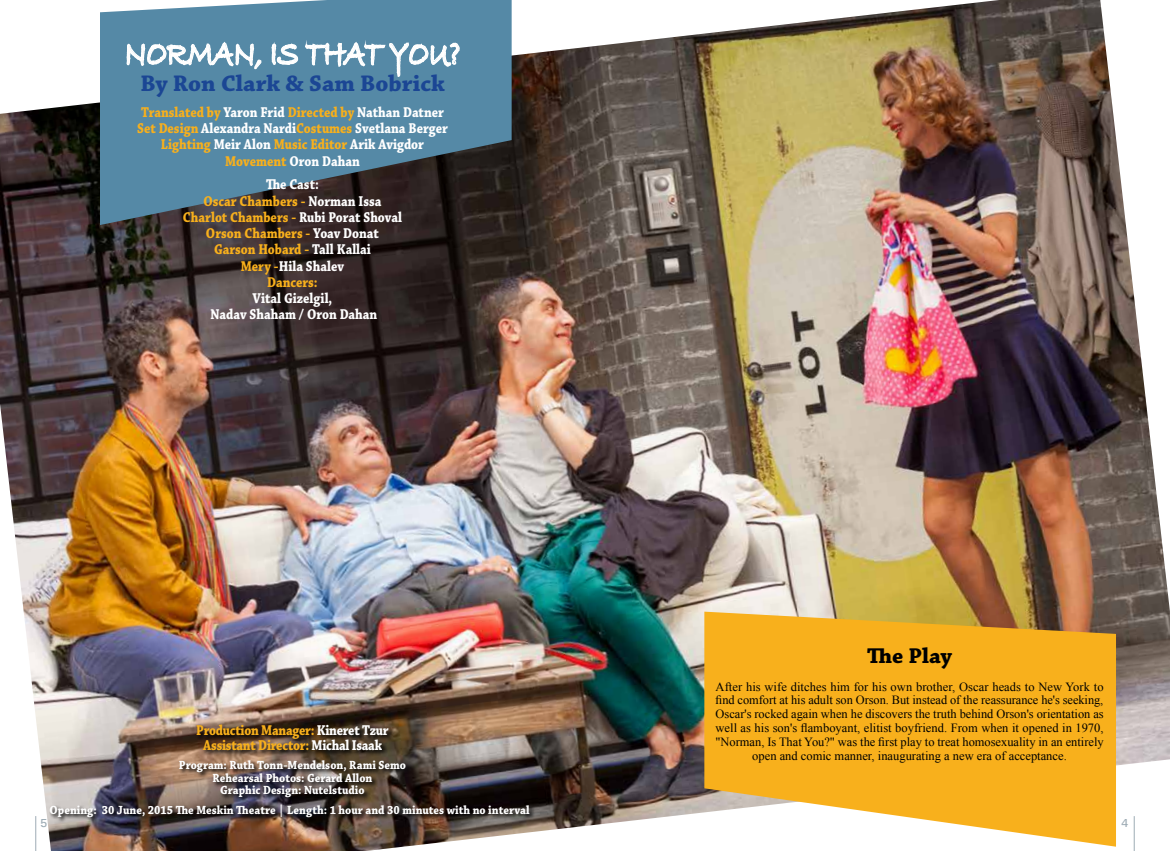
<style>
.page{position:relative;width:1170px;height:851px;background:#fff}
.page>*{position:absolute;margin:0;border:0;box-sizing:border-box;transform-origin:0 0}
.t1{font:700 37.5px "Bradley Hand ITCTT";color:#fff;scale:.75 1}
.t2{font:700 23.75px "Chaparral Pro";color:#1b4694}
.t3{font:700 22.5px "Chaparral Pro";color:#000}
.t4{font:700 15px/16.2px "Chaparral Pro";color:#fff;text-align:center;scale:.85 1}
.t5{font:700 15px/16.2px "Chaparral Pro";color:#f8b01c;text-align:center;scale:.85 1}
.t6{font:700 15px/15px "Chaparral Pro";letter-spacing:-.02em;color:#f8b01c;text-align:center;scale:.85 1}
.t7{font:500 13.75px "Narkiss New MF";color:#9eacb5}
.t8{font:12.5px/13.8px "Times New Roman";color:#000;text-align:center}
.t9{font:700 12.5px/12.5px "Chaparral Pro";color:#fff;text-align:center;scale:.9 1}
.s1{color:#f8b01c}
.s2{color:#fff}
</style>
<div class="page">
<img style="left:0;top:0;width:1169px;height:850px">
<svg style="left:704px;top:611px;width:411px;height:235px;background:#f3b639"></svg>
<svg style="left:100px;top:0;width:411px;height:225px;background:#4e7186"></svg>
<hr style="left:35px;top:816px;width:1px;height:34px;background:#9eacb5">
<hr style="left:1133px;top:816px;width:1px;height:34px;background:#9eacb5">
<img style="left:49px;top:803px;width:486px;height:20px">
<img style="left:178px;top:759px;width:234px;height:44px">
<svg style="left:126px;top:29px;width:136px;height:91px;background:#6292ac"></svg>
<svg style="left:271px;top:38px;width:28px;height:28px"></svg>
<svg style="left:305px;top:30px;width:155px;height:65px;background:#6694ae"></svg>
<svg style="left:196px;top:723px;width:198px;height:33px;background:#473527"></svg>
<h1 class="t1" style="left:124px;top:25px;width:449px">NORMAN IS, THAT YOU?</h1>
<h2 class="t2" style="left:140px;top:70px;width:306px">By Ron Clark &amp; Sam Bobrick</h2>
<p class="t4" style="left:137px;top:105px;width:367px"><span class="s1">Translated by</span> Yaron Frid <span class="s1">Directed by</span> Nathan Datner <span class="s1">Set Design</span> Alexandra Nardi<span class="s1">Costumes</span> Svetlana Berger <span class="s1">Lighting</span> Meir Alon <span class="s1">Music Editor</span> Arik Avigdor <span class="s1">Movement</span> Oron Dahan</p>
<p class="t5" style="left:183px;top:177px;width:259px"><span class="s2">The Cast:<br></span>Oscar Chambers - <span class="s2">Norman Issa<br></span>Charlot Chambers - <span class="s2">Rubi Porat Shoval<br></span>Orson Chambers - <span class="s2">Yoav Donat<br></span>Garson Hobard - <span class="s2">Tall Kallai<br></span>Mery -<span class="s2">Hila Shalev<br></span>Dancers:</p>
<p class="t4" style="left:210px;top:291px;width:197px">Vital Gizelgil,<br>Nadav Shaham / Oron Dahan</p>
<p class="t6" style="left:196px;top:723px;width:228px">Production Manager: <span class="s2">Kineret Tzur<br></span>Assistant Director: <span class="s2">Michal Isaak</span></p>
<p class="t9" style="left:179px;top:759px;width:254px">Program: Ruth Tonn-Mendelson, Rami Semo<br>Rehearsal Photos: Gerard Allon<br>Graphic Design: Nutelstudio</p>
<p class="t9" style="left:50px;top:804px;width:535px">Opening: 30 June, 2015 The Meskin Theatre | Length 1: hour and 30 minutes with no interval</p>
<p class="t7" style="left:40px;top:814px;width:9px">5</p>
<h3 class="t3" style="left:867px;top:642px;width:86px">The Play</h3>
<p class="t8" style="left:715px;top:679px;width:389px">After his wife ditches him for his own brother, Oscar heads to New York to find comfort at his adult son Orson. But instead of the reassurance he s' seeking, Oscar s' rocked again when he discovers the truth behind Orson s' orientation as well as his son s' flamboyant, elitist boyfriend. From when it opened in 1970, "Norman Is, That You?" was the first play to treat homosexuality in an entirely open and comic manner, inaugurating a new era of acceptance.</p>
<p class="t7" style="left:1121px;top:814px;width:9px">4</p>
</div>
